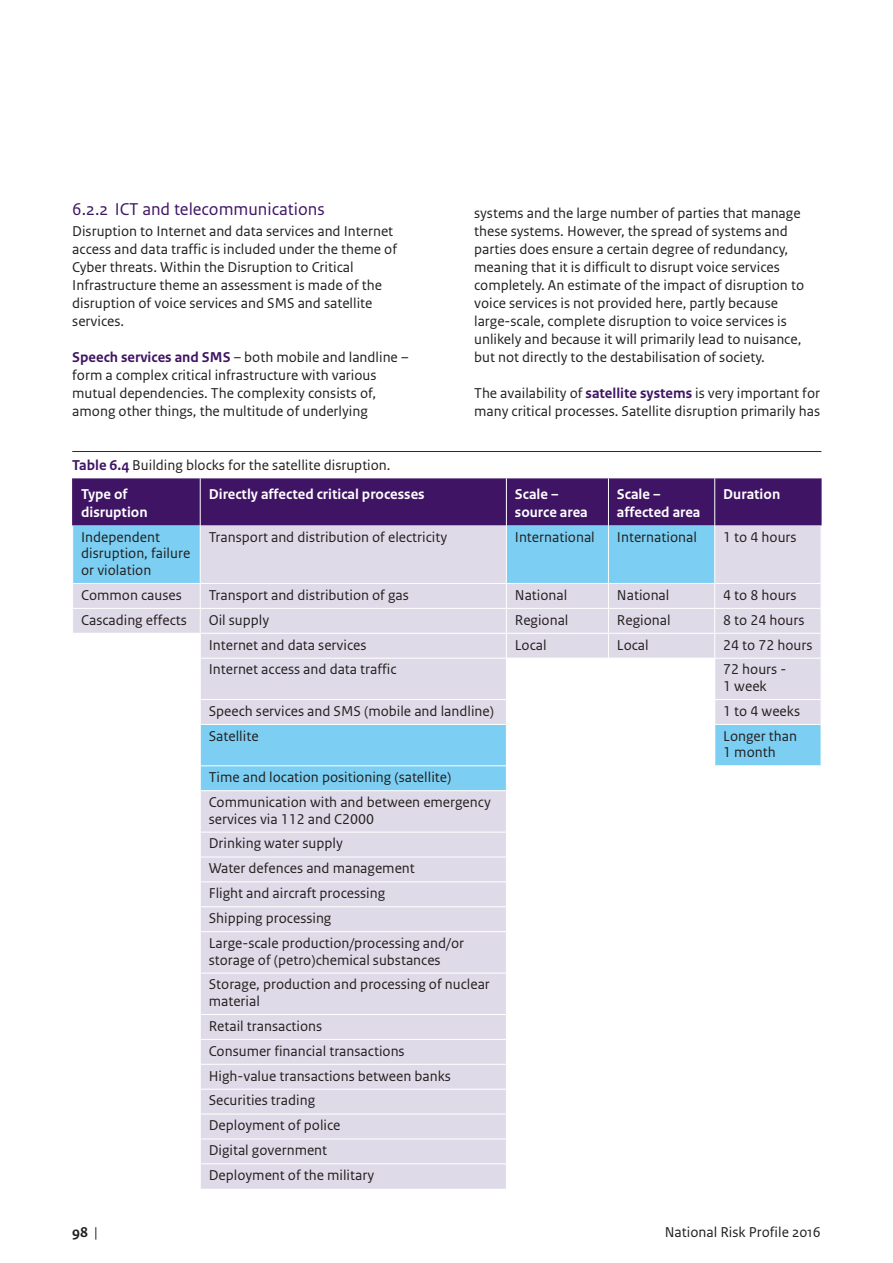
<style>
.page{position:relative;width:893px;height:1263px;background:#fff}
.page>*{position:absolute;margin:0;border:0;box-sizing:border-box;transform-origin:0 0}
._06_RIVM_Alineakop{font:18px "Rijksoverheid Sans Text";color:#3f1464}
._10_RIVM_Broodtekst{font:15px/18px "Rijksoverheid Sans Text";color:#231f20}
.RIVM_Tabel_plat_10pt{font:15px/16.5px "Rijksoverheid Sans Text";color:#231f20}
.RIVM_Tabel_kop_10pt{font:700 15px/18px "Rijksoverheid Sans Text";color:#fff}
._30_RIVM_Tabel___Fig{font:15px "Rijksoverheid Sans Text";color:#231f20}
.t1{font:700 15px "Rijksoverheid Sans Text";color:#231f20}
.s1{font-weight:700;color:#3f1464}
.s2{font-weight:400}
</style>
<div class="page">
<hr style="left:72px;top:451px;width:749px;height:1px;background:#3f1464">
<div style="left:73px;top:478px;width:748px;height:47px;background:#3f1464"></div>
<div style="left:73px;top:525px;width:127px;height:58px;background:#7ccff2"></div>
<svg style="left:201px;top:525px;width:620px;height:58px;background:#bdd5ea"></svg>
<div style="left:73px;top:584px;width:748px;height:24px;background:#dfdae7"></div>
<div style="left:73px;top:609px;width:748px;height:24px;background:#dfdae7"></div>
<svg style="left:201px;top:634px;width:620px;height:555px"></svg>
<hr style="left:72px;top:478px;width:1px;height:47px;background:#3f1464">
<hr style="left:821px;top:478px;width:1px;height:47px;background:#3f1464">
<hr style="left:608px;top:525px;width:1px;height:58px;background:#fff">
<hr style="left:714px;top:525px;width:1px;height:58px;background:#fff">
<svg style="left:608px;top:584px;width:1px;height:74px"></svg>
<svg style="left:714px;top:584px;width:1px;height:74px"></svg>
<hr style="left:714px;top:658px;width:1px;height:41px;background:#fff">
<svg style="left:714px;top:699px;width:1px;height:25px"></svg>
<hr style="left:714px;top:724px;width:1px;height:42px;background:#fff">
<svg style="left:714px;top:766px;width:1px;height:25px"></svg>
<hr style="left:714px;top:791px;width:1px;height:41px;background:#fff">
<svg style="left:714px;top:832px;width:1px;height:100px"></svg>
<hr style="left:714px;top:932px;width:1px;height:41px;background:#fff">
<hr style="left:714px;top:973px;width:1px;height:41px;background:#fff">
<svg style="left:714px;top:1014px;width:1px;height:175px"></svg>
<hr style="left:506px;top:525px;width:1px;height:58px;background:#fff">
<svg style="left:200px;top:584px;width:1px;height:49px"></svg>
<svg style="left:506px;top:584px;width:1px;height:74px"></svg>
<hr style="left:506px;top:658px;width:1px;height:41px;background:#fff">
<svg style="left:506px;top:700px;width:1px;height:24px"></svg>
<hr style="left:506px;top:725px;width:1px;height:40px;background:#fff">
<svg style="left:200px;top:766px;width:1px;height:24px"></svg>
<svg style="left:506px;top:766px;width:1px;height:24px"></svg>
<hr style="left:506px;top:791px;width:1px;height:41px;background:#fff">
<svg style="left:506px;top:833px;width:1px;height:98px"></svg>
<hr style="left:506px;top:932px;width:1px;height:41px;background:#fff">
<hr style="left:506px;top:973px;width:1px;height:41px;background:#fff">
<svg style="left:506px;top:1015px;width:1px;height:174px"></svg>
<hr style="left:200px;top:478px;width:1px;height:47px;background:#fff">
<hr style="left:506px;top:478px;width:1px;height:47px;background:#fff">
<hr style="left:608px;top:478px;width:1px;height:47px;background:#fff">
<hr style="left:714px;top:478px;width:1px;height:47px;background:#fff">
<hr style="left:200px;top:608px;width:306px;height:1px;background:#fff">
<hr style="left:506px;top:608px;width:102px;height:1px;background:#fff">
<hr style="left:608px;top:608px;width:107px;height:1px;background:#fff">
<hr style="left:506px;top:633px;width:102px;height:1px;background:#fff">
<hr style="left:608px;top:633px;width:107px;height:1px;background:#fff">
<hr style="left:200px;top:658px;width:306px;height:1px;background:#fff">
<hr style="left:506px;top:658px;width:102px;height:1px;background:#fff">
<hr style="left:608px;top:658px;width:107px;height:1px;background:#fff">
<hr style="left:715px;top:658px;width:106px;height:1px;background:#fff">
<hr style="left:200px;top:699px;width:307px;height:1px;background:#fff">
<hr style="left:715px;top:699px;width:106px;height:1px;background:#fff">
<hr style="left:200px;top:724px;width:307px;height:1px;background:#fff">
<hr style="left:715px;top:724px;width:106px;height:1px;background:#fff">
<hr style="left:200px;top:765px;width:307px;height:1px;background:#fff">
<hr style="left:715px;top:765px;width:106px;height:1px;background:#fff">
<hr style="left:200px;top:790px;width:307px;height:1px;background:#fff">
<hr style="left:200px;top:832px;width:307px;height:1px;background:#fff">
<hr style="left:200px;top:857px;width:307px;height:1px;background:#fff">
<hr style="left:200px;top:881px;width:307px;height:1px;background:#fff">
<hr style="left:200px;top:906px;width:307px;height:1px;background:#fff">
<hr style="left:200px;top:931px;width:307px;height:1px;background:#fff">
<hr style="left:200px;top:973px;width:307px;height:1px;background:#fff">
<hr style="left:200px;top:1014px;width:307px;height:1px;background:#fff">
<hr style="left:200px;top:1039px;width:307px;height:1px;background:#fff">
<hr style="left:200px;top:1064px;width:307px;height:1px;background:#fff">
<hr style="left:200px;top:1089px;width:307px;height:1px;background:#fff">
<hr style="left:200px;top:1114px;width:307px;height:1px;background:#fff">
<hr style="left:200px;top:1138px;width:307px;height:1px;background:#fff">
<hr style="left:200px;top:1163px;width:307px;height:1px;background:#fff">
<p class="_06_RIVM_Alineakop" style="left:72px;top:199px;width:254px">6.2.2 ICT and telecommunications</p>
<p class="_10_RIVM_Broodtekst" style="left:72px;top:222px;width:326px">Disruption to Internet and data services and Internet access and data traffic is included under the theme of Cyber threats. Within the Disruption to Critical Infrastructure theme an assessment is made of the disruption of voice services and SMS and satellite services.</p>
<p class="_10_RIVM_Broodtekst" style="left:72px;top:348px;width:338px"><span class="s1">Speech services and SMS</span> – both mobile and landline – form a complex critical infrastructure with various mutual dependencies. The complexity consists of, among other things, the multitude of underlying</p>
<p class="_10_RIVM_Broodtekst" style="left:474px;top:204px;width:331px">systems and the large number of parties that manage these systems. However, the spread of systems and parties does ensure a certain degree of redundancy, meaning that it is difficult to disrupt voice services completely. An estimate of the impact of disruption to voice services is not provided here, partly because large-scale, complete disruption to voice services is unlikely and because it will primarily lead to nuisance, but not directly to the destabilisation of society.</p>
<p class="_10_RIVM_Broodtekst" style="left:474px;top:384px;width:347px">The availability of <span class="s1">satellite systems</span> is very important for many critical processes. Satellite disruption primarily has</p>
<p class="_30_RIVM_Tabel___Fig" style="left:72px;top:456px;width:320px"><span class="s1">Table 6.4</span> Building blocks for the satellite disruption.</p>
<p class="RIVM_Tabel_kop_10pt" style="left:81px;top:485px;width:68px">Type of disruption</p>
<p class="RIVM_Tabel_kop_10pt" style="left:209px;top:485px;width:217px">Directly affected critical processes</p>
<p class="RIVM_Tabel_kop_10pt" style="left:515px;top:485px;width:74px">Scale – source area</p>
<p class="RIVM_Tabel_kop_10pt" style="left:617px;top:485px;width:85px">Scale – affected area</p>
<p class="RIVM_Tabel_kop_10pt" style="left:723px;top:485px;width:58px">Duration</p>
<p class="RIVM_Tabel_plat_10pt" style="left:81px;top:529px;width:111px">Independent disruption, failure or violation</p>
<p class="RIVM_Tabel_plat_10pt" style="left:209px;top:529px;width:240px">Transport and distribution of electricity</p>
<p class="RIVM_Tabel_plat_10pt" style="left:515px;top:529px;width:81px">International</p>
<p class="RIVM_Tabel_plat_10pt" style="left:617px;top:529px;width:81px">International</p>
<p class="RIVM_Tabel_plat_10pt" style="left:723px;top:529px;width:75px">1 to 4 hours</p>
<p class="RIVM_Tabel_plat_10pt" style="left:81px;top:587px;width:102px">Common causes</p>
<p class="RIVM_Tabel_plat_10pt" style="left:209px;top:587px;width:202px">Transport and distribution of gas</p>
<p class="RIVM_Tabel_plat_10pt" style="left:515px;top:587px;width:54px">National</p>
<p class="RIVM_Tabel_plat_10pt" style="left:617px;top:587px;width:54px">National</p>
<p class="RIVM_Tabel_plat_10pt" style="left:723px;top:587px;width:75px">4 to 8 hours</p>
<p class="RIVM_Tabel_plat_10pt" style="left:81px;top:612px;width:107px">Cascading effects</p>
<p class="RIVM_Tabel_plat_10pt" style="left:209px;top:612px;width:62px">Oil supply</p>
<p class="RIVM_Tabel_plat_10pt" style="left:515px;top:612px;width:55px">Regional</p>
<p class="RIVM_Tabel_plat_10pt" style="left:617px;top:612px;width:55px">Regional</p>
<p class="RIVM_Tabel_plat_10pt" style="left:723px;top:612px;width:83px">8 to 24 hours</p>
<p class="RIVM_Tabel_plat_10pt" style="left:209px;top:637px;width:159px">Internet and data services</p>
<p class="RIVM_Tabel_plat_10pt" style="left:515px;top:637px;width:33px">Local</p>
<p class="RIVM_Tabel_plat_10pt" style="left:617px;top:637px;width:33px">Local</p>
<p class="RIVM_Tabel_plat_10pt" style="left:723px;top:637px;width:91px">24 to 72 hours</p>
<p class="RIVM_Tabel_plat_10pt" style="left:209px;top:662px;width:189px">Internet access and data traffic</p>
<p class="RIVM_Tabel_plat_10pt" style="left:723px;top:662px;width:65px">72 hours -<br>1 week</p>
<p class="RIVM_Tabel_plat_10pt" style="left:209px;top:703px;width:287px">Speech services and SMS (mobile and landline)</p>
<p class="RIVM_Tabel_plat_10pt" style="left:723px;top:703px;width:78px">1 to 4 weeks</p>
<p class="RIVM_Tabel_plat_10pt" style="left:209px;top:728px;width:51px">Satellite</p>
<p class="RIVM_Tabel_plat_10pt" style="left:723px;top:728px;width:75px">Longer than<br>1 month</p>
<p class="RIVM_Tabel_plat_10pt" style="left:209px;top:769px;width:244px">Time and location positioning (satellite)</p>
<p class="RIVM_Tabel_plat_10pt" style="left:209px;top:794px;width:284px">Communication with and between emergency services via 112 and C2000</p>
<p class="RIVM_Tabel_plat_10pt" style="left:209px;top:835px;width:136px">Drinking water supply</p>
<p class="RIVM_Tabel_plat_10pt" style="left:209px;top:860px;width:208px">Water defences and management</p>
<p class="RIVM_Tabel_plat_10pt" style="left:209px;top:885px;width:178px">Flight and aircraft processing</p>
<p class="RIVM_Tabel_plat_10pt" style="left:209px;top:910px;width:124px">Shipping processing</p>
<p class="RIVM_Tabel_plat_10pt" style="left:209px;top:935px;width:257px">Large-scale production/processing and/or storage of (petro)chemical substances</p>
<p class="RIVM_Tabel_plat_10pt" style="left:209px;top:976px;width:283px">Storage, production and processing of nuclear material</p>
<p class="RIVM_Tabel_plat_10pt" style="left:209px;top:1018px;width:115px">Retail transactions</p>
<p class="RIVM_Tabel_plat_10pt" style="left:209px;top:1043px;width:197px">Consumer financial transactions</p>
<p class="RIVM_Tabel_plat_10pt" style="left:209px;top:1068px;width:244px">High-value transactions between banks</p>
<p class="RIVM_Tabel_plat_10pt" style="left:209px;top:1092px;width:108px">Securities trading</p>
<p class="RIVM_Tabel_plat_10pt" style="left:209px;top:1117px;width:133px">Deployment of police</p>
<p class="RIVM_Tabel_plat_10pt" style="left:209px;top:1142px;width:120px">Digital government</p>
<p class="RIVM_Tabel_plat_10pt" style="left:209px;top:1167px;width:167px">Deployment of the military</p>
<p class="t1" style="left:72px;top:1223px;width:27px">98 <span class="s2">|</span></p>
<p class="_10_RIVM_Broodtekst" style="left:665px;top:1223px;width:157px">National Risk Profile 2016</p>
</div>
